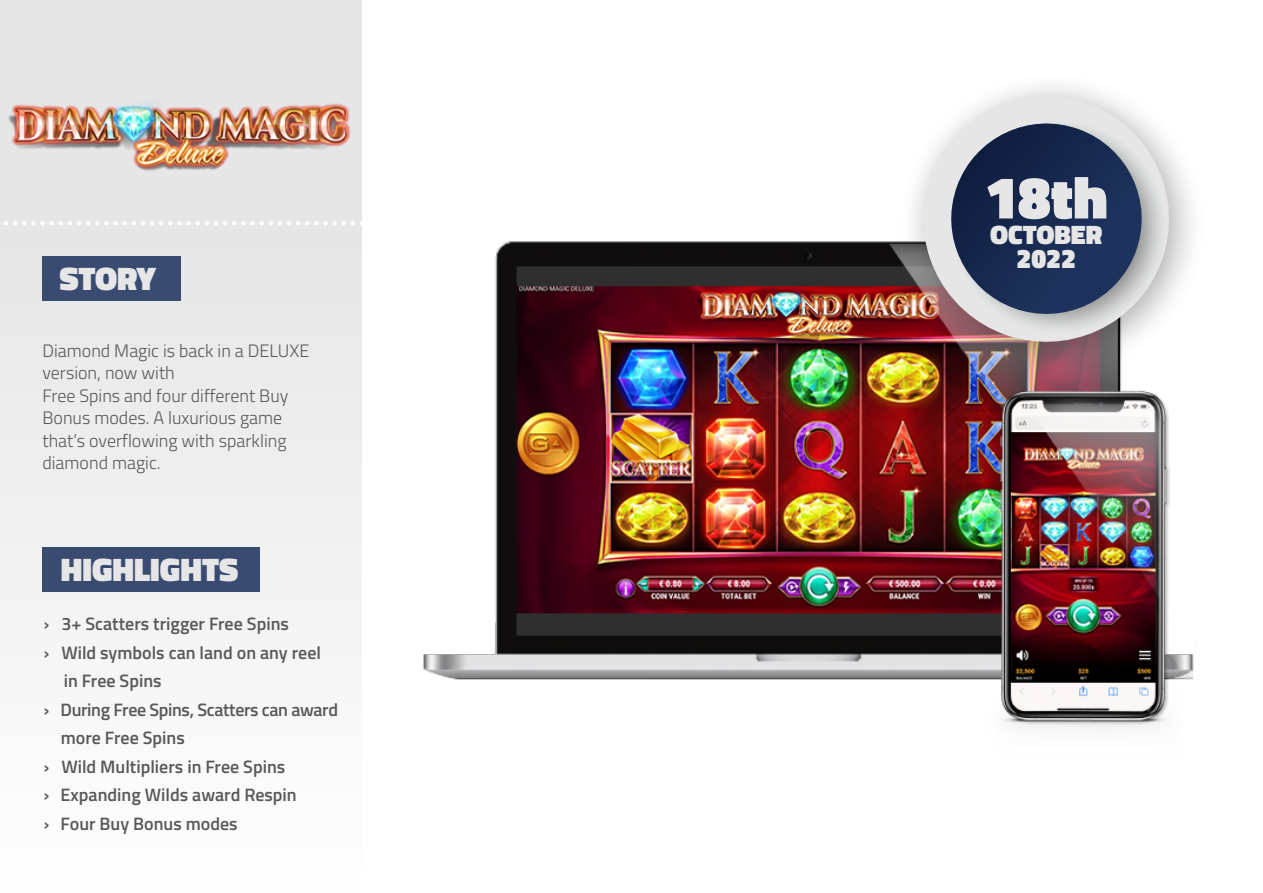
<style>
.page{position:relative;width:1263px;height:893px;background:#fff}
.page>*{position:absolute;margin:0;border:0;box-sizing:border-box;transform-origin:0 0}
.t1{font:900 60px "Titillium Web";color:#e6e6e6}
.t2{font:900 33px "Titillium Web";color:#e6e6e6}
.t3{font:900 27px/24px "Titillium Web";color:#e6e6e6;text-align:center}
.t4{font:600 18px "Titillium Web";color:#59595c}
.t5{font:300 18px/22.5px "Titillium Web";color:#59595c}
.t6{font:600 18px "Titillium Web";letter-spacing:-.02em;color:#59595c}
</style>
<div class="page">
<div style="left:0;top:0;width:362px;height:893px;background:linear-gradient(to right,#f0f0f0,#f0f0f0)"></div>
<svg style="left:0;top:221px;width:362px;height:4px"></svg>
<div style="left:42px;top:547px;width:218px;height:45px;background:#394b71"></div>
<img style="left:423px;top:241px;width:771px;height:488px">
<div style="left:898px;top:70px;width:309px;height:310px;background:#000;opacity:.33"></div>
<svg style="left:907px;top:80px;width:278px;height:278px"></svg>
<img style="left:0;top:99px;width:361px;height:78px">
<div style="left:42px;top:256px;width:139px;height:45px;background:#394b71"></div>
<svg style="left:939px;top:113px;width:237px;height:222px;background:#70788d"></svg>
<h2 class="t2" style="left:59px;top:255px;width:98px">STORY</h2>
<p class="t5" style="left:42px;top:338px;width:268px">Diamond Magic is back in a DELUXE version, now with<br>Free Spins and four different Buy<br>Bonus modes. A luxurious game that’s overflowing with sparkling diamond magic.</p>
<h2 class="t2" style="left:61px;top:545px;width:179px">HIGHLIGHTS</h2>
<p class="t4" style="left:44px;top:610px;width:247px">› 3+ Scatters trigger Free Spins</p>
<p class="t4" style="left:44px;top:639px;width:279px">› Wild symbols can land on any reel</p>
<p class="t4" style="left:64px;top:667px;width:100px">in Free Spins</p>
<p class="t6" style="left:44px;top:696px;width:296px">› During Free Spins, Scatters can award</p>
<p class="t4" style="left:61px;top:724px;width:126px">more Free Spins</p>
<p class="t4" style="left:44px;top:753px;width:243px">› Wild Multipliers in Free Spins</p>
<p class="t4" style="left:44px;top:781px;width:254px">› Expanding Wilds award Respin</p>
<p class="t4" style="left:44px;top:810px;width:195px">› Four Buy Bonus modes</p>
<h1 class="t1" style="left:985px;top:154px;width:124px">18th</h1>
<h3 class="t3" style="left:990px;top:222px;width:114px">OCTOBER<br>2022</h3>
</div>
